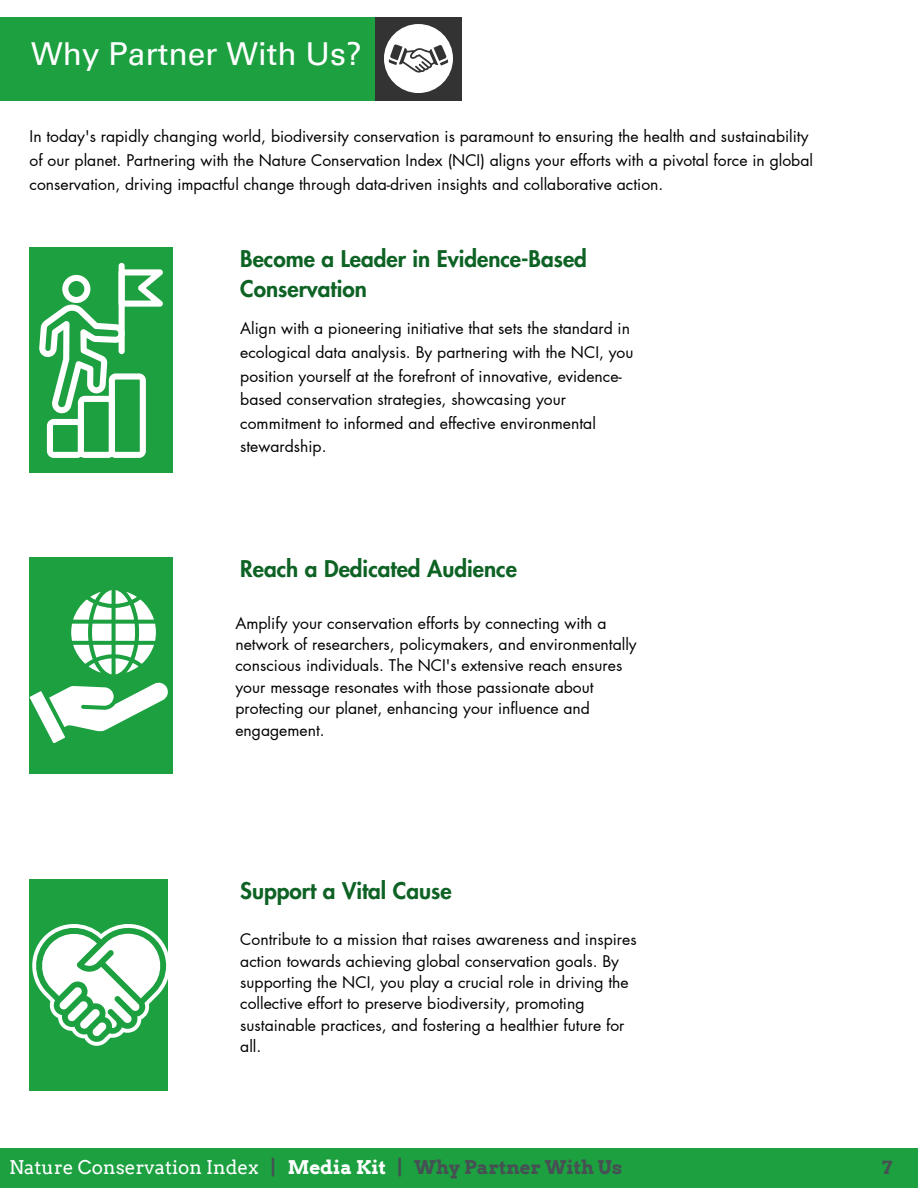
<style>
.page{position:relative;width:918px;height:1188px;background:#fff}
.page>*{position:absolute;margin:0;border:0;box-sizing:border-box;transform-origin:0 0}
.t1{font:31.65px "Univers LT Pro 55 Roman";color:#fff}
.t2{font:800 22.5px/30.3px "Futura LT Pro";color:#0d6224}
.t3{font:18.9px "Arvo";color:#fff}
.t4{font:700 18.15px "Arvo";color:#475054}
.t5{font:15.75px/21.3px "Futura LT Pro";color:#000}
.s1{font-weight:700;color:#475054}
.s2{font-weight:700}
</style>
<div class="page">
<div style="left:0;top:17px;width:375px;height:83px;background:#1ca040"></div>
<div style="left:375px;top:17px;width:87px;height:83px;background:#333"></div>
<svg style="left:384px;top:24px;width:69px;height:69px"></svg>
<div style="left:30px;top:247px;width:143px;height:226px;background:#1ca040"></div>
<div style="left:119px;top:263px;width:6px;height:91px;background:#fff;border-radius:3px"></div>
<svg style="left:39px;top:269px;width:124px;height:189px"></svg>
<div style="left:30px;top:557px;width:143px;height:217px;background:#1ca040"></div>
<div style="left:30px;top:879px;width:138px;height:212px;background:#1ca040"></div>
<svg style="left:30px;top:590px;width:138px;height:153px"></svg>
<svg style="left:32px;top:924px;width:136px;height:122px"></svg>
<div style="left:0;top:1149px;width:918px;height:39px;background:#1ca040"></div>
<h1 class="t1" style="left:31px;top:42px;width:332px">Why Partner With Us?</h1>
<p class="t5" style="left:30px;top:125px;width:785px;line-height:23.7px">In today's rapidly changing world, biodiversity conservation is paramount to ensuring the health and sustainability of our planet. Partnering with the Nature Conservation Index (NCI) aligns your efforts with a pivotal force in global conservation, driving impactful change through data-driven insights and collaborative action.</p>
<p class="t2" style="left:240px;top:244px;width:348px">Become a Leader in Evidence-Based<br>Conservation</p>
<p class="t5" style="left:240px;top:317px;width:395px;line-height:23.7px">Align with a pioneering initiative that sets the standard in ecological data analysis. By partnering with the NCI, you position yourself at the forefront of innovative, evidence&shy;based conservation strategies, showcasing your commitment to informed and effective environmental stewardship.</p>
<h2 class="t2" style="left:240px;top:555px;width:278px">Reach a Dedicated Audience</h2>
<p class="t5" style="left:235px;top:613px;width:403px">Amplify your conservation efforts by connecting with a network of researchers, policymakers, and environmentally conscious individuals. The NCI's extensive reach ensures your message resonates with those passionate about protecting our planet, enhancing your influence and engagement.</p>
<h2 class="t2" style="left:240px;top:877px;width:213px">Support a Vital Cause</h2>
<p class="t5" style="left:240px;top:929px;width:398px">Contribute to a mission that raises awareness and inspires action towards achieving global conservation goals. By supporting the NCI, you play a crucial role in driving the collective effort to preserve biodiversity, promoting sustainable practices, and fostering a healthier future for all.</p>
<p class="t3" style="left:9px;top:1156px;width:615px">Nature Conservation Index <span class="s1">|</span> <span class="s2">Media Kit</span> <span class="s1">| Why Partner With Us</span></p>
<p class="t4" style="left:882px;top:1157px;width:12px">7</p>
</div>
